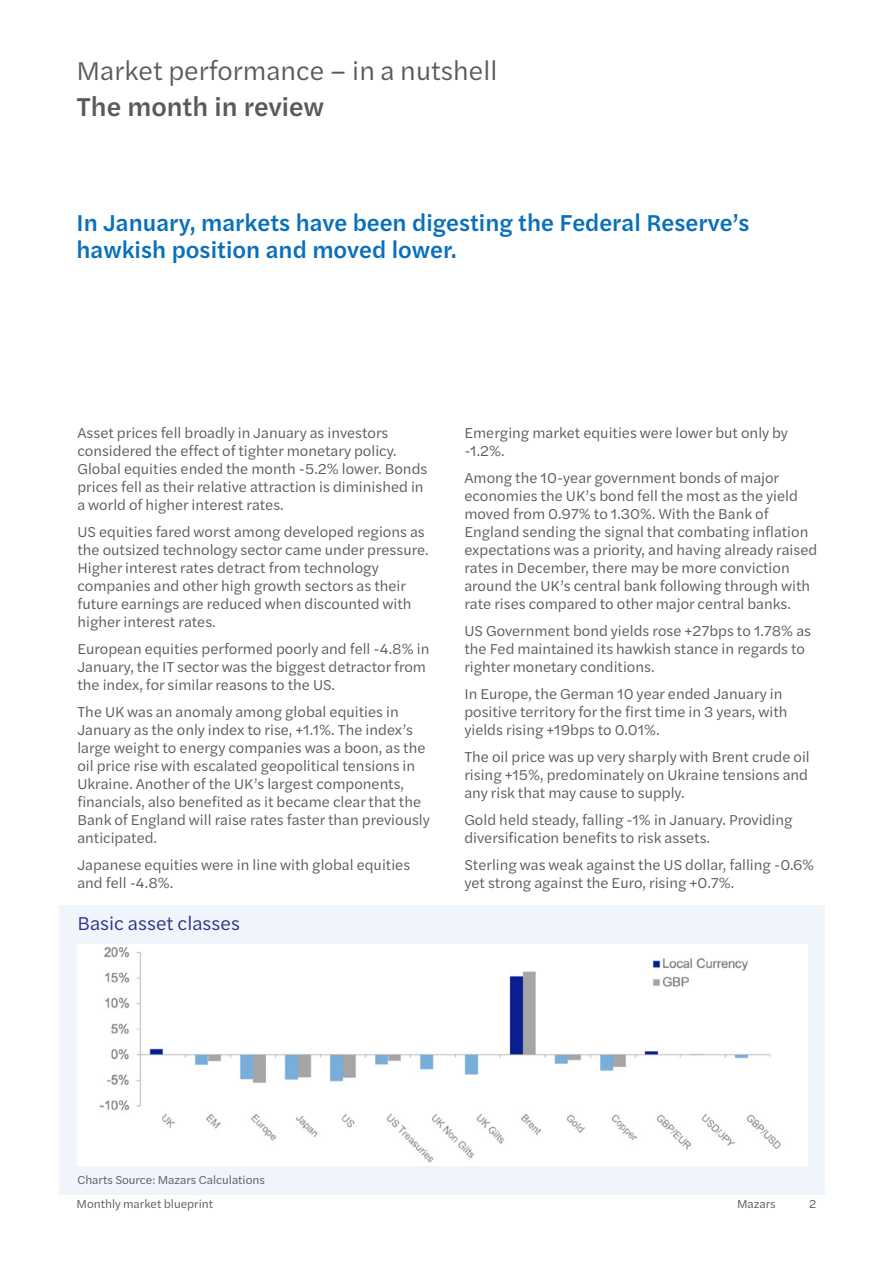
<style>
.page{position:relative;width:893px;height:1263px;background:#fff}
.page>*{position:absolute;margin:0;border:0;box-sizing:border-box;transform-origin:0 0}
.t1{font:27px "Halyard Text";color:#5a5a5a}
.t2{font:500 27px "Halyard Text";color:#5a5a5a}
.t3{font:500 24px/27px "Halyard Text";color:#0970b9}
.t4{font:19.5px "Halyard Text";color:#2a3485}
.t5{font:15px/18px "Halyard Text";color:#5a5a5a}
.t6{font:12px "Halyard Text";color:#5a5a5a}
</style>
<div class="page">
<div style="left:60px;top:906px;width:765px;height:289px;background:#eff5fa"></div>
<div style="left:77px;top:944px;width:731px;height:222px;background:#fff"></div>
<img style="left:99px;top:947px;width:682px;height:216px">
<h1 class="t1" style="left:77px;top:52px;width:422px">Market performance – in a nutshell</h1>
<h1 class="t2" style="left:77px;top:87px;width:249px">The month in review</h1>
<h2 class="t3" style="left:77px;top:208px;width:674px">In January, markets have been digesting the Federal Reserve’s hawkish position and moved lower.</h2>
<p class="t5" style="left:77px;top:423px;width:351px">Asset prices fell broadly in January as investors considered the effect of tighter monetary policy.<br>Global equities ended the month -5.2% lower. Bonds prices fell as their relative attraction is diminished in a world of higher interest rates.</p>
<p class="t5" style="left:77px;top:522px;width:353px">US equities fared worst among developed regions as the outsized technology sector came under pressure.<br>Higher interest rates detract from technology companies and other high growth sectors as their future earnings are reduced when discounted with higher interest rates.</p>
<p class="t5" style="left:77px;top:639px;width:354px">European equities performed poorly and fell -4.8% in<br>January, the IT sector was the biggest detractor from the index, for similar reasons to the US.</p>
<p class="t5" style="left:77px;top:702px;width:354px">The UK was an anomaly among global equities in January as the only index to rise, +1.1%. The index’s large weight to energy companies was a boon, as the oil price rise with escalated geopolitical tensions in Ukraine. Another of the UK’s largest components, financials, also benefited as it became clear that the Bank of England will raise rates faster than previously anticipated.</p>
<p class="t5" style="left:77px;top:855px;width:334px">Japanese equities were in line with global equities and fell -4.8%.</p>
<h3 class="t4" style="left:77px;top:909px;width:164px">Basic asset classes</h3>
<p class="t5" style="left:464px;top:423px;width:325px">Emerging market equities were lower but only by -1.2%.</p>
<p class="t5" style="left:464px;top:468px;width:354px">Among the 10-year government bonds of major economies the UK’s bond fell the most as the yield moved from 0.97% to 1.30%. With the Bank of England sending the signal that combating inflation expectations was a priority, and having already raised rates in December, there may be more conviction around the UK’s central bank following through with rate rises compared to other major central banks.</p>
<p class="t5" style="left:464px;top:621px;width:348px">US Government bond yields rose +27bps to 1.78% as the Fed maintained its hawkish stance in regards to righter monetary conditions.</p>
<p class="t5" style="left:464px;top:684px;width:325px">In Europe, the German 10 year ended January in positive territory for the first time in 3 years, with yields rising +19bps to 0.01%.</p>
<p class="t5" style="left:464px;top:747px;width:347px;text-align:justify">The oil price was up very sharply with Brent crude oil rising +15%, predominately on Ukraine tensions and any risk that may cause to supply.</p>
<p class="t5" style="left:464px;top:810px;width:330px">Gold held steady, falling -1% in January. Providing diversification benefits to risk assets.</p>
<p class="t5" style="left:464px;top:855px;width:351px">Sterling was weak against the US dollar, falling -0.6% yet strong against the Euro, rising +0.7%.</p>
<p class="t6" style="left:77px;top:1171px;width:189px">Charts Source: Mazars Calculations</p>
<p class="t6" style="left:77px;top:1195px;width:138px">Monthly market blueprint</p>
<p class="t6" style="left:737px;top:1195px;width:40px">Mazars</p>
<p class="t6" style="left:809px;top:1195px;width:9px">2</p>
</div>
